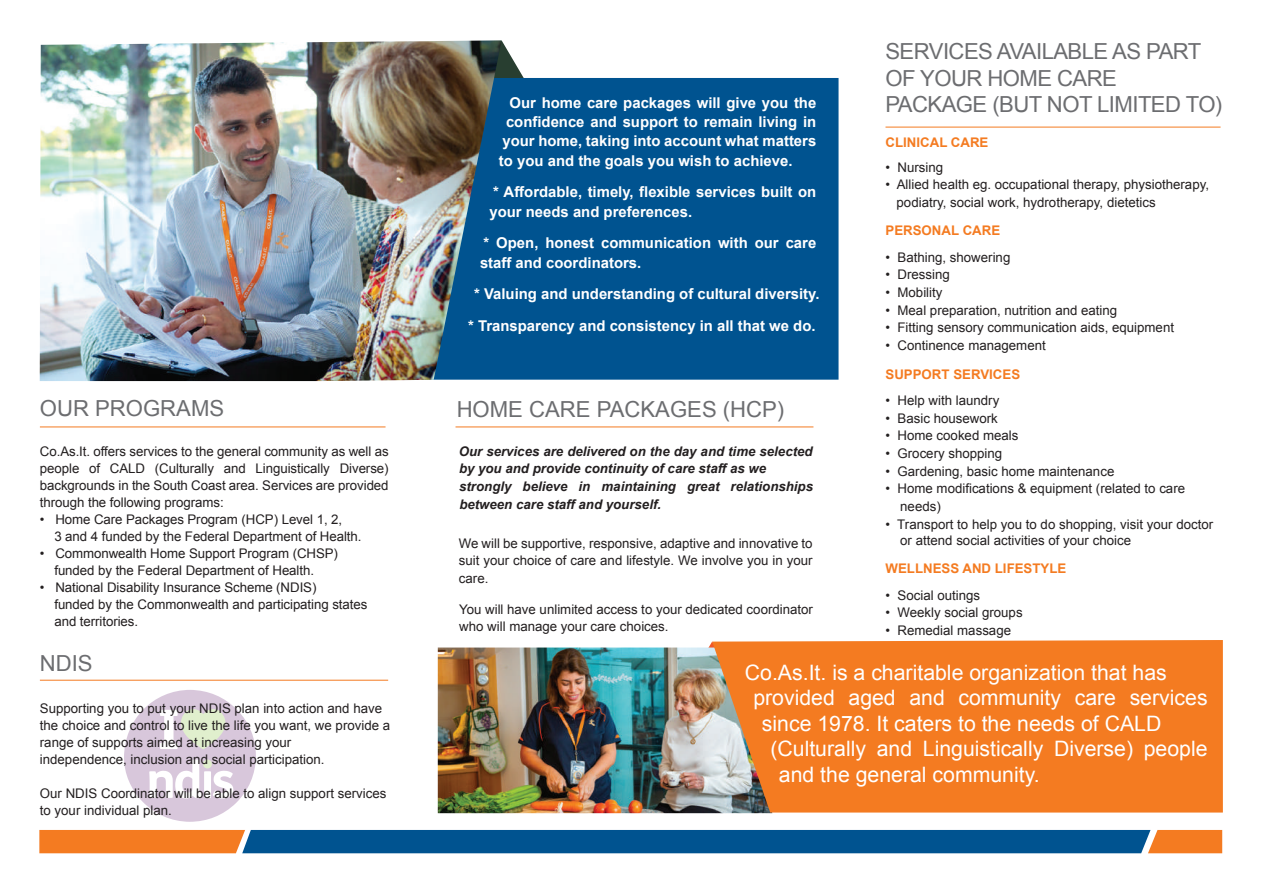
<style>
.page{position:relative;width:1263px;height:893px;background:#fff}
.page>*{position:absolute;margin:0;border:0;box-sizing:border-box;transform-origin:0 0}
.t1{font:22.05px/26.5px "Arial";letter-spacing:-.025em;color:#6c6d70}
.t2{font:22.05px "Arial";color:#6c6d70}
.t3{font:21.3px "Arial";color:#fff}
.t4{font:700 14.85px/19.2px "Arial";color:#fff}
.t5{font:13.2px/17px "Arial";color:#231f20}
.t6{font:italic 700 13.2px/17.7px "Arial";color:#231f20}
.t7{font:700 13.2px "Arial";color:#f47b21}
</style>
<div class="page">
<svg style="left:502px;top:41px;width:22px;height:37px"></svg>
<div style="left:502px;top:78px;width:336px;height:302px;background:#005390"></div>
<img style="left:438px;top:647px;width:334px;height:166px">
<svg style="left:39px;top:830px;width:1183px;height:23px;background:#3a5e77"></svg>
<svg style="left:712px;top:640px;width:511px;height:172px;background:#ef7f2b"></svg>
<hr style="left:40px;top:427px;width:345px;height:1px;background:#f47b21">
<hr style="left:885px;top:127px;width:335px;height:1px;background:#f47b21">
<hr style="left:455px;top:427px;width:358px;height:1px;background:#f47b21">
<svg style="left:124px;top:690px;width:132px;height:132px"></svg>
<hr style="left:40px;top:680px;width:348px;height:1px;background:#f47b21">
<img style="left:40px;top:40px;width:462px;height:341px">
<h1 class="t1" style="left:885px;top:38px;width:338px">SERVICES AVAILABLE AS PART<br>OF YOUR HOME CARE<br>PACKAGE (BUT NOT LIMITED TO)</h1>
<p class="t4" style="left:510px;top:94px;width:308px">Our home care packages will give you the</p>
<p class="t4" style="left:506px;top:113px;width:312px">confidence and support to remain living in</p>
<p class="t4" style="left:502px;top:132px;width:315px">your home, taking into account what matters</p>
<p class="t4" style="left:499px;top:151px;width:295px">to you and the goals you wish to achieve.</p>
<p class="t4" style="left:489px;top:183px;width:328px">* Affordable, timely, flexible services built on your needs and preferences.</p>
<p class="t4" style="left:480px;top:234px;width:338px">* Open, honest communication with our care staff and coordinators.</p>
<p class="t4" style="left:468px;top:279px;width:353px;line-height:32px;text-align:center">* Valuing and understanding of cultural diversity. * Transparency and consistency in all that we do.</p>
<p class="t7" style="left:885px;top:133px;width:104px">CLINICAL CARE</p>
<p class="t5" style="left:885px;top:159px;width:59px">• Nursing</p>
<p class="t5" style="left:896px;top:176px;width:314px;line-height:17.7px;text-indent:-11px">• Allied health eg. occupational therapy, physiotherapy, podiatry, social work, hydrotherapy, dietetics</p>
<p class="t7" style="left:885px;top:222px;width:116px">PERSONAL CARE</p>
<p class="t5" style="left:885px;top:249px;width:126px">• Bathing, showering</p>
<p class="t5" style="left:885px;top:266px;width:66px">• Dressing</p>
<p class="t5" style="left:885px;top:284px;width:58px">• Mobility</p>
<p class="t5" style="left:885px;top:302px;width:233px">• Meal preparation, nutrition and eating</p>
<p class="t5" style="left:885px;top:319px;width:290px">• Fitting sensory communication aids, equipment</p>
<p class="t5" style="left:885px;top:337px;width:162px">• Continence management</p>
<p class="t7" style="left:885px;top:365px;width:136px">SUPPORT SERVICES</p>
<p class="t5" style="left:885px;top:392px;width:115px">• Help with laundry</p>
<p class="t5" style="left:885px;top:410px;width:114px">• Basic housework</p>
<p class="t5" style="left:885px;top:427px;width:134px">• Home cooked meals</p>
<p class="t5" style="left:885px;top:445px;width:118px">• Grocery shopping</p>
<p class="t5" style="left:885px;top:463px;width:230px">• Gardening, basic home maintenance</p>
<p class="t5" style="left:900px;top:480px;width:286px;line-height:17.7px;text-indent:-15px">• Home modifications &amp; equipment (related to care needs)</p>
<p class="t5" style="left:900px;top:516px;width:314px;line-height:15.9px;text-indent:-15px">• Transport to help you to do shopping, visit your doctor or attend social activities of your choice</p>
<p class="t7" style="left:885px;top:560px;width:182px">WELLNESS AND LIFESTYLE</p>
<p class="t5" style="left:885px;top:587px;width:96px">• Social outings</p>
<p class="t5" style="left:885px;top:604px;width:139px">• Weekly social groups</p>
<p class="t5" style="left:885px;top:622px;width:127px">• Remedial massage</p>
<h2 class="t3" style="left:745px;top:658px;width:423px">Co.As.It. is a charitable organization that has</h2>
<h2 class="t3" style="left:753px;top:684px;width:456px">provided aged and community care services</h2>
<h2 class="t3" style="left:762px;top:709px;width:401px">since 1978. It caters to the needs of CALD</h2>
<h2 class="t3" style="left:770px;top:735px;width:439px">(Culturally and Linguistically Diverse) people</h2>
<h2 class="t3" style="left:779px;top:760px;width:262px">and the general community.</h2>
<h1 class="t2" style="left:40px;top:394px;width:186px">OUR PROGRAMS</h1>
<h1 class="t2" style="left:457px;top:394px;width:329px">HOME CARE PACKAGES (HCP)</h1>
<p class="t6" style="left:459px;top:443px;width:356px">Our services are delivered on the day and time selected by you and provide continuity of care staff as we strongly believe in maintaining great relationships between care staff and yourself.</p>
<p class="t5" style="left:459px;top:534px;width:355px;line-height:17.7px;text-align:justify">We will be supportive, responsive, adaptive and innovative to suit your choice of care and lifestyle. We involve you in your care.</p>
<p class="t5" style="left:459px;top:600px;width:355px;line-height:17.7px">You will have unlimited access to your dedicated coordinator who will manage your care choices.</p>
<p class="t5" style="left:40px;top:443px;width:350px;text-align:justify">Co.As.It. offers services to the general community as well as people of CALD (Culturally and Linguistically Diverse) backgrounds in the South Coast area. Services are provided through the following programs:</p>
<p class="t5" style="left:54px;top:511px;width:309px;text-indent:-14px">• Home Care Packages Program (HCP) Level 1, 2,<br>3 and 4 funded by the Federal Department of Health.</p>
<p class="t5" style="left:54px;top:545px;width:285px;text-indent:-14px">• Commonwealth Home Support Program (CHSP) funded by the Federal Department of Health.</p>
<p class="t5" style="left:54px;top:579px;width:315px;text-indent:-14px">• National Disability Insurance Scheme (NDIS)<br>funded by the Commonwealth and participating states and territories.</p>
<h1 class="t1" style="left:40px;top:650px;width:54px">NDIS</h1>
<p class="t5" style="left:40px;top:700px;width:352px">Supporting you to put your NDIS plan into action and have the choice and control to live the life you want, we provide a range of supports aimed at increasing your<br>independence, inclusion and social participation.</p>
<p class="t5" style="left:40px;top:785px;width:348px">Our NDIS Coordinator will be able to align support services to your individual plan.</p>
</div>
